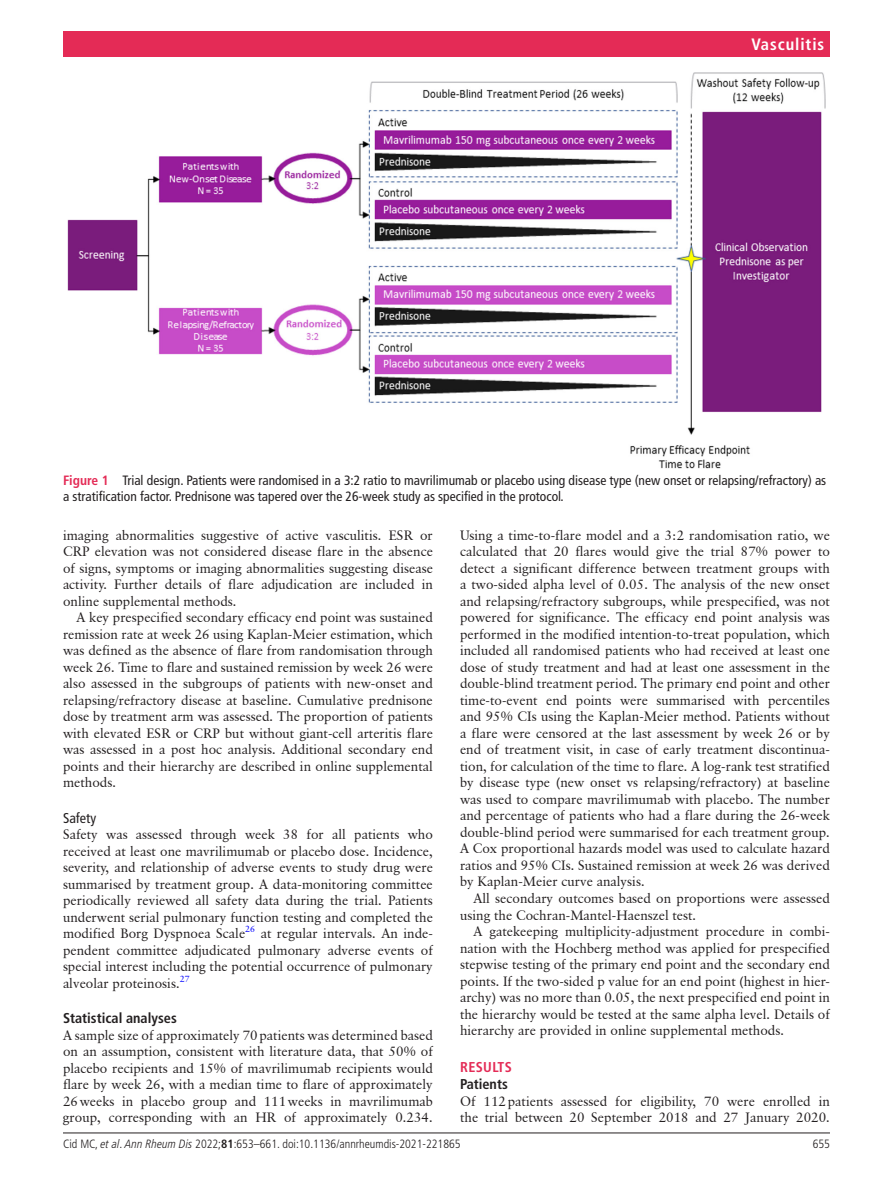
<style>
.page{position:relative;width:893px;height:1191px;background:#fff}
.page>*{position:absolute;margin:0;border:0;box-sizing:border-box;transform-origin:0 0}
.t1{font:700 condensed 16.5px "Frutiger LT Pro";letter-spacing:.055em;color:#fff}
.t2{font:700 condensed 14.25px "Frutiger LT Pro";color:#231f20}
.t3{font:700 condensed 14.25px "Frutiger LT Pro";letter-spacing:.025em;color:#e42b56}
.t4{font:condensed 14.25px "Frutiger LT Pro";color:#231f20}
.t5{font:13.5px/16.5px "Classical Garamond BT";color:#231f20;text-align:justify}
.t6{font:condensed 13.5px/16.5px "Frutiger LT Pro";color:#231f20}
.t7{font:300 condensed 12px "Frutiger LT Pro";color:#231f20}
.s1{font-weight:700;color:#e42b56}
.s2{font-style:italic}
.s3{font-weight:700}
</style>
<div class="page">
<hr style="left:63px;top:1132px;width:767px;height:1px;background:#231f20">
<div style="left:63px;top:31px;width:767px;height:25px;background:#e42b56"></div>
<img style="left:67px;top:72px;width:759px;height:396px">
<p class="t1" style="left:752px;top:34px;width:74px">Vasculitis</p>
<p class="t6" style="left:63px;top:472px;width:765px"><span class="s1">Figure 1</span> Trial design. Patients were randomised in a 3:2 ratio to mavrilimumab or placebo using disease type (new onset or relapsing/refractory) as a stratification factor. Prednisone was tapered over the 26-week study as specified in the protocol.</p>
<p class="t5" style="left:63px;top:527px;width:371px">imaging abnormalities suggestive of active vasculitis. ESR or CRP elevation was not considered disease flare in the absence of signs, symptoms or imaging abnormalities suggesting disease activity. Further details of flare adjudication are included in online supplemental methods.</p>
<p class="t5" style="left:63px;top:609px;width:371px;text-indent:14px">A key prespecified secondary efficacy end point was sustained remission rate at week 26 using Kaplan-Meier estimation, which was defined as the absence of flare from randomisation through week 26. Time to flare and sustained remission by week 26 were also assessed in the subgroups of patients with new-onset and relapsing/refractory disease at baseline. Cumulative prednisone dose by treatment arm was assessed. The proportion of patients with elevated ESR or CRP but without giant-cell arteritis flare was assessed in a post hoc analysis. Additional secondary end points and their hierarchy are described in online supplemental methods.</p>
<p class="t4" style="left:63px;top:809px;width:35px">Safety</p>
<p class="t5" style="left:63px;top:826px;width:371px">Safety was assessed through week 38 for all patients who received at least one mavrilimumab or placebo dose. Incidence, severity, and relationship of adverse events to study drug were summarised by treatment group. A data-monitoring committee periodically reviewed all safety data during the trial. Patients underwent serial pulmonary function testing and completed the modified Borg Dyspnoea Scale<sup>26</sup> at regular intervals. An inde&shy;pendent committee adjudicated pulmonary adverse events of special interest including the potential occurrence of pulmonary alveolar proteinosis.<sup>27</sup></p>
<p class="t2" style="left:63px;top:1009px;width:115px">Statistical analyses</p>
<p class="t5" style="left:63px;top:1026px;width:371px">A sample size of approximately 70patients was determined based on an assumption, consistent with literature data, that 50% of placebo recipients and 15% of mavrilimumab recipients would flare by week 26, with a median time to flare of approximately 26weeks in placebo group and 111weeks in mavrilimumab group, corresponding with an HR of approximately 0.234.</p>
<p class="t5" style="left:460px;top:527px;width:371px">Using a time-to-flare model and a 3:2 randomisation ratio, we calculated that 20 flares would give the trial 87% power to detect a significant difference between treatment groups with a two-sided alpha level of 0.05. The analysis of the new onset and relapsing/refractory subgroups, while prespecified, was not powered for significance. The efficacy end point analysis was performed in the modified intention-to-treat population, which included all randomised patients who had received at least one dose of study treatment and had at least one assessment in the double-blind treatment period. The primary end point and other time-to-event end points were summarised with percentiles and 95% CIs using the Kaplan-Meier method. Patients without a flare were censored at the last assessment by week 26 or by end of treatment visit, in case of early treatment discontinua&shy;tion, for calculation of the time to flare. A log-rank test stratified by disease type (new onset vs relapsing/refractory) at baseline was used to compare mavrilimumab with placebo. The number and percentage of patients who had a flare during the 26-week double-blind period were summarised for each treatment group.<br>A Cox proportional hazards model was used to calculate hazard ratios and 95% CIs. Sustained remission at week 26 was derived by Kaplan-Meier curve analysis.</p>
<p class="t5" style="left:460px;top:890px;width:371px;text-indent:14px">All secondary outcomes based on proportions were assessed using the Cochran-Mantel-Haenszel test.</p>
<p class="t5" style="left:460px;top:923px;width:371px;text-indent:14px">A gatekeeping multiplicity-adjustment procedure in combi&shy;nation with the Hochberg method was applied for prespecified stepwise testing of the primary end point and the secondary end points. If the two-sided p value for an end point (highest in hier&shy;archy) was no more than 0.05, the next prespecified end point in the hierarchy would be tested at the same alpha level. Details of hierarchy are provided in online supplemental methods.</p>
<p class="t3" style="left:460px;top:1058px;width:53px">RESULTS</p>
<p class="t2" style="left:460px;top:1075px;width:49px">Patients</p>
<p class="t5" style="left:460px;top:1092px;width:371px">Of 112patients assessed for eligibility, 70 were enrolled in the trial between 20 September 2018 and 27 January 2020.</p>
<p class="t7" style="left:63px;top:1136px;width:399px">Cid MC, <span class="s2">et al</span>. <span class="s2">Ann Rheum Dis</span> 2022;<span class="s3">81</span>:653–661. doi:10.1136/annrheumdis-2021-221865</p>
<p class="t7" style="left:813px;top:1136px;width:19px">655</p>
</div>
